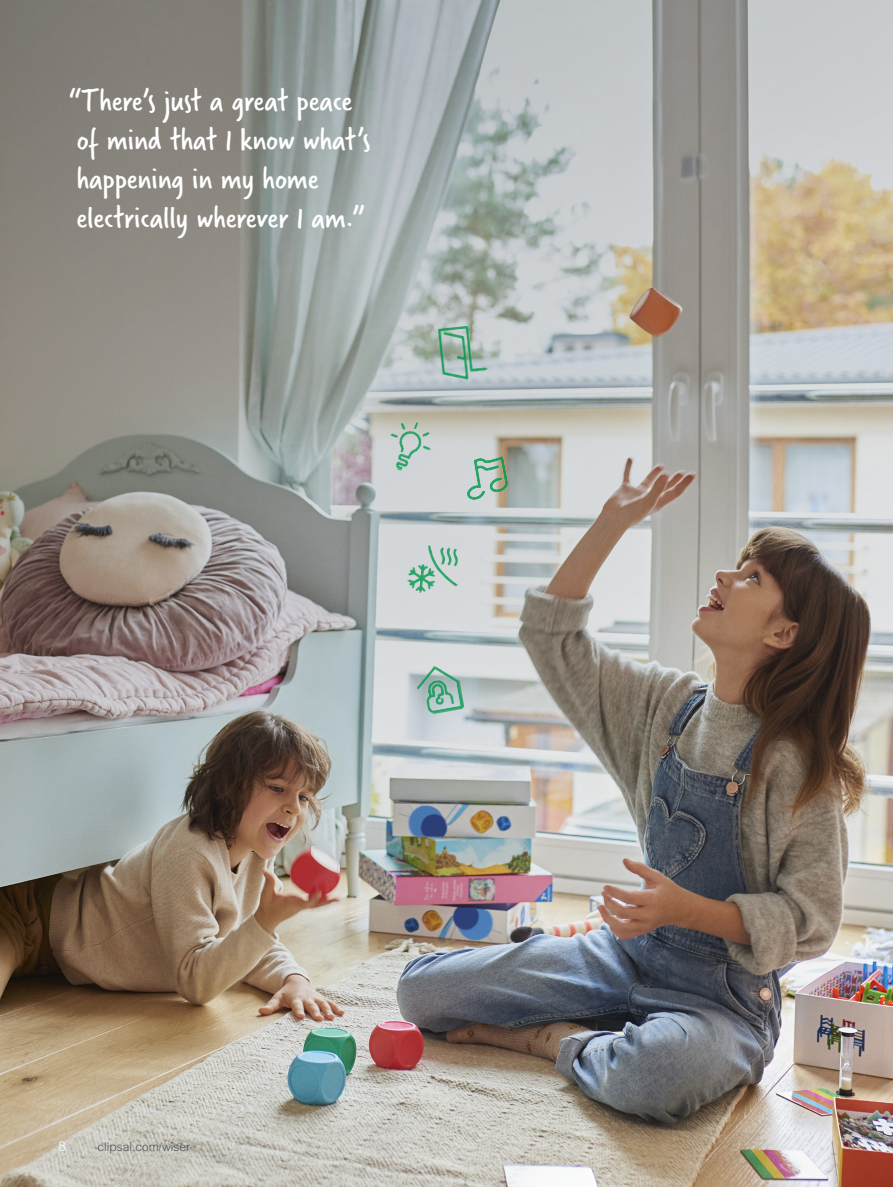
<style>
.page{position:relative;width:893px;height:1187px;background:#fff}
.page>*{position:absolute;margin:0;border:0;box-sizing:border-box;transform-origin:0 0}
.t1{font:33px/39px "Verveine";letter-spacing:-.005em;color:#fff}
.t2{font:300 13.5px "Arial Rounded MT";color:#fff}
.t3{font:300 12px "M Arial";color:#4d545a}
</style>
<div class="page">
<img style="left:0;top:0;width:893px;height:1186px">
<img style="left:406px;top:543px;width:55px;height:53px">
<img style="left:468px;top:456px;width:40px;height:43px">
<img style="left:380px;top:415px;width:58px;height:63px">
<img style="left:414px;top:662px;width:50px;height:54px">
<img style="left:438px;top:324px;width:51px;height:59px">
<p class="t1" style="left:68px;top:82px;width:304px">“There’s just a great peace of mind that I know what’s happening in my home electrically wherever I am.”</p>
<p class="t2" style="left:58px;top:1138px;width:9px">8</p>
<p class="t3" style="left:98px;top:1139px;width:94px">clipsal.com/wiser</p>
</div>
